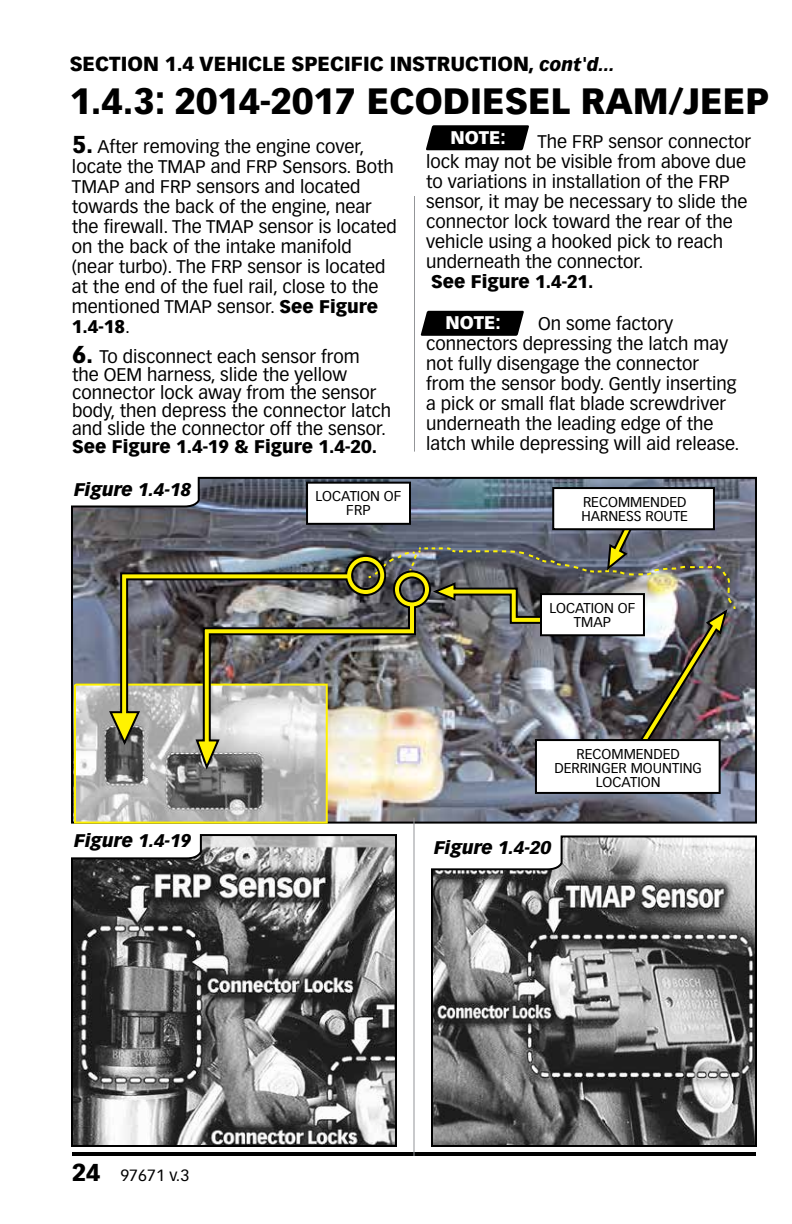
<style>
.page{position:relative;width:792px;height:1224px;background:#fff}
.page>*{position:absolute;margin:0;border:0;box-sizing:border-box;transform-origin:0 0}
.t1{font:900 36px "Vectora LT Std";color:#000}
.t2{font:900 20px "Vectora LT Std";color:#000}
.t3{font:18px/20px "Vectora LT Std";color:#000}
.t4{font:900 18px "Vectora LT Std";color:#000}
.t5{font:italic 900 18px "Vectora LT Std";color:#000}
.t6{font:900 18px "Vectora LT Std";color:#fff}
.t7{font:16px "Vectora LT Std";color:#000}
.t8{font:14px/14px "Vectora LT Std";color:#000;text-align:center}
.s1{font-style:italic;font-size:18px}
.s2{font-weight:900;font-size:24px}
.s3{font-weight:900}
</style>
<div class="page">
<hr style="left:72px;top:1152px;width:684px;height:4px;background:#000">
<svg style="left:431px;top:835px;width:326px;height:312px;background:#7b7b7b"></svg>
<img style="left:71px;top:476px;width:686px;height:349px">
<img style="left:77px;top:687px;width:248px;height:134px">
<div style="left:74px;top:684px;width:254px;height:140px;border:2px solid #fff200"></div>
<svg style="left:71px;top:834px;width:326px;height:313px"></svg>
<hr style="left:414px;top:196px;width:1px;height:256px;background:#939598">
<hr style="left:414px;top:818px;width:1px;height:338px;background:#939598">
<svg style="left:426px;top:125px;width:103px;height:25px;background:#111"></svg>
<svg style="left:421px;top:311px;width:103px;height:25px;background:#101010"></svg>
<div style="left:307px;top:483px;width:103px;height:41px;background:#fff"></div>
<div style="left:306px;top:482px;width:105px;height:43px;border:2px solid #000"></div>
<div style="left:553px;top:488px;width:161px;height:41px;background:#fff"></div>
<div style="left:552px;top:487px;width:163px;height:43px;border:2px solid #000"></div>
<svg style="left:108px;top:554px;width:258px;height:193px;background:#7b7b6f"></svg>
<img style="left:194px;top:569px;width:238px;height:203px">
<img style="left:366px;top:499px;width:370px;height:247px">
<div style="left:536px;top:740px;width:184px;height:53px;background:#fff"></div>
<div style="left:535px;top:739px;width:186px;height:55px;border:2px solid #000"></div>
<p class="t2" style="left:70px;top:51px;width:547px">SECTION 1.4 VEHICLE SPECIFIC INSTRUCTION, <span class="s1">cont'd...</span></p>
<h1 class="t1" style="left:70px;top:79px;width:701px">1.4.3: 2014-2017 ECODIESEL RAM/JEEP</h1>
<p class="t6" style="left:451px;top:126px;width:57px">NOTE:</p>
<p class="t3" style="left:426px;top:132px;width:327px;text-indent:111px">The FRP sensor connector lock may not be visible from above due to variations in installation of the FRP sensor, it may be necessary to slide the connector lock toward the rear of the vehicle using a hooked pick to reach underneath the connector.</p>
<p class="t4" style="left:431px;top:270px;width:164px">See Figure 1.4-21.</p>
<p class="t3" style="left:426px;top:314px;width:315px;text-indent:112px">On some factory connectors depressing the latch may not fully disengage the connector from the sensor body. Gently inserting a pick or small flat blade screwdriver underneath the leading edge of the latch while depressing will aid release.</p>
<p class="t3" style="left:72px;top:136px;width:326px"><span class="s2">5.</span> After removing the engine cover, locate the TMAP and FRP Sensors. Both TMAP and FRP sensors and located towards the back of the engine, near the firewall. The TMAP sensor is located on the back of the intake manifold (near turbo). The FRP sensor is located at the end of the fuel rail, close to the mentioned TMAP sensor. <span class="s3">See Figure 1.4-18</span>.</p>
<p class="t3" style="left:72px;top:347px;width:321px;line-height:18px"><span class="s2">6.</span> To disconnect each sensor from<br>the OEM harness, slide the yellow connector lock away from the sensor body, then depress the connector latch and slide the connector off the sensor.</p>
<p class="t4" style="left:72px;top:435px;width:307px">See Figure 1.4-19 &amp; Figure 1.4-20.</p>
<p class="t6" style="left:445px;top:312px;width:57px">NOTE:</p>
<p class="t5" style="left:74px;top:478px;width:119px">Figure 1.4-18</p>
<p class="t5" style="left:74px;top:830px;width:119px">Figure 1.4-19</p>
<p class="t7" style="left:72px;top:1166px;width:119px"><span class="s2">24</span> 97671 v.3</p>
<p class="t8" style="left:315px;top:489px;width:88px">LOCATION OF<br>FRP</p>
<p class="t8" style="left:581px;top:495px;width:108px;text-align:left">RECOMMENDED<br>HARNESS ROUTE</p>
<p class="t8" style="left:549px;top:601px;width:88px">LOCATION OF<br>TMAP</p>
<p class="t8" style="left:555px;top:747px;width:149px">RECOMMENDED<br>DERRINGER MOUNTING<br>LOCATION</p>
<p class="t5" style="left:434px;top:837px;width:119px">Figure 1.4-20</p>
</div>
